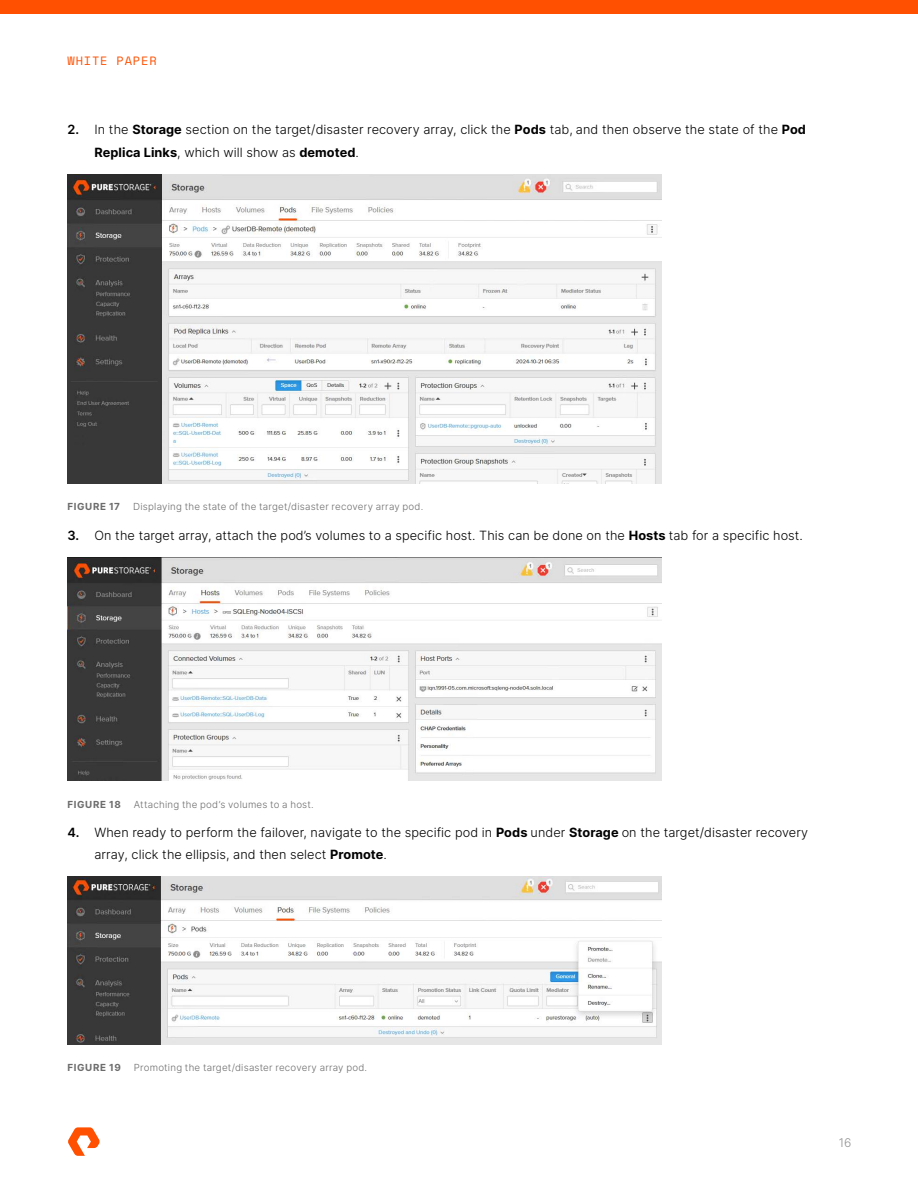
<style>
.page{position:relative;width:918px;height:1188px;background:#fff}
.page>*{position:absolute;margin:0;border:0;box-sizing:border-box;transform-origin:0 0}
.t1{font:300 12.75px/22.5px "Inter";letter-spacing:.005em;color:#000}
.t2{font:12px "Space Mono";letter-spacing:.07em;color:#fe5000}
.t3{font:300 12px "Inter";color:#919191}
.t4{font:300 9.75px "Inter";letter-spacing:.025em;color:#6c6c6c}
.t5{font:700 9.75px "Inter";letter-spacing:.07em;color:#6c6c6c}
.s1{font-weight:600}
.s2{font-weight:700}
</style>
<div class="page">
<div style="left:0;top:0;width:918px;height:14px;background:#fe5000"></div>
<svg style="left:68px;top:1127px;width:32px;height:29px"></svg>
<img style="left:68px;top:174px;width:593px;height:310px">
<img style="left:68px;top:557px;width:593px;height:224px">
<img style="left:68px;top:877px;width:593px;height:167px">
<p class="t2" style="left:68px;top:52px;width:91px">WHITE PAPER</p>
<p class="t1" style="left:94px;top:118px;width:713px;text-indent:-27px"><span class="s1">2.</span> In the <span class="s2">Storage</span> section on the target/disaster recovery array, click the <span class="s2">Pods</span> tab, and then observe the state of the <span class="s2">Pod<br>Replica Links</span>, which will show as <span class="s2">demoted</span>.</p>
<p class="t5" style="left:68px;top:500px;width:54px">FIGURE 17</p>
<p class="t4" style="left:133px;top:500px;width:292px">Displaying the state of the target/disaster recovery array pod.</p>
<p class="t1" style="left:68px;top:524px;width:737px"><span class="s1">3.</span> On the target array, attach the pod’s volumes to a specific host. This can be done on the <span class="s2">Hosts</span> tab for a specific host.</p>
<p class="t5" style="left:68px;top:797px;width:55px">FIGURE 18</p>
<p class="t4" style="left:134px;top:797px;width:181px">Attaching the pod’s volumes to a host.</p>
<p class="t1" style="left:94px;top:821px;width:715px;text-indent:-27px"><span class="s1">4.</span> When ready to perform the failover, navigate to the specific pod in <span class="s2">Pods</span> under <span class="s2">Storage</span> on the target/disaster recovery array, click the ellipsis, and then select <span class="s2">Promote</span>.</p>
<p class="t5" style="left:68px;top:1060px;width:55px">FIGURE 19</p>
<p class="t4" style="left:134px;top:1060px;width:235px">Promoting the target/disaster recovery array pod.</p>
<p class="t3" style="left:839px;top:1135px;width:14px">16</p>
</div>
